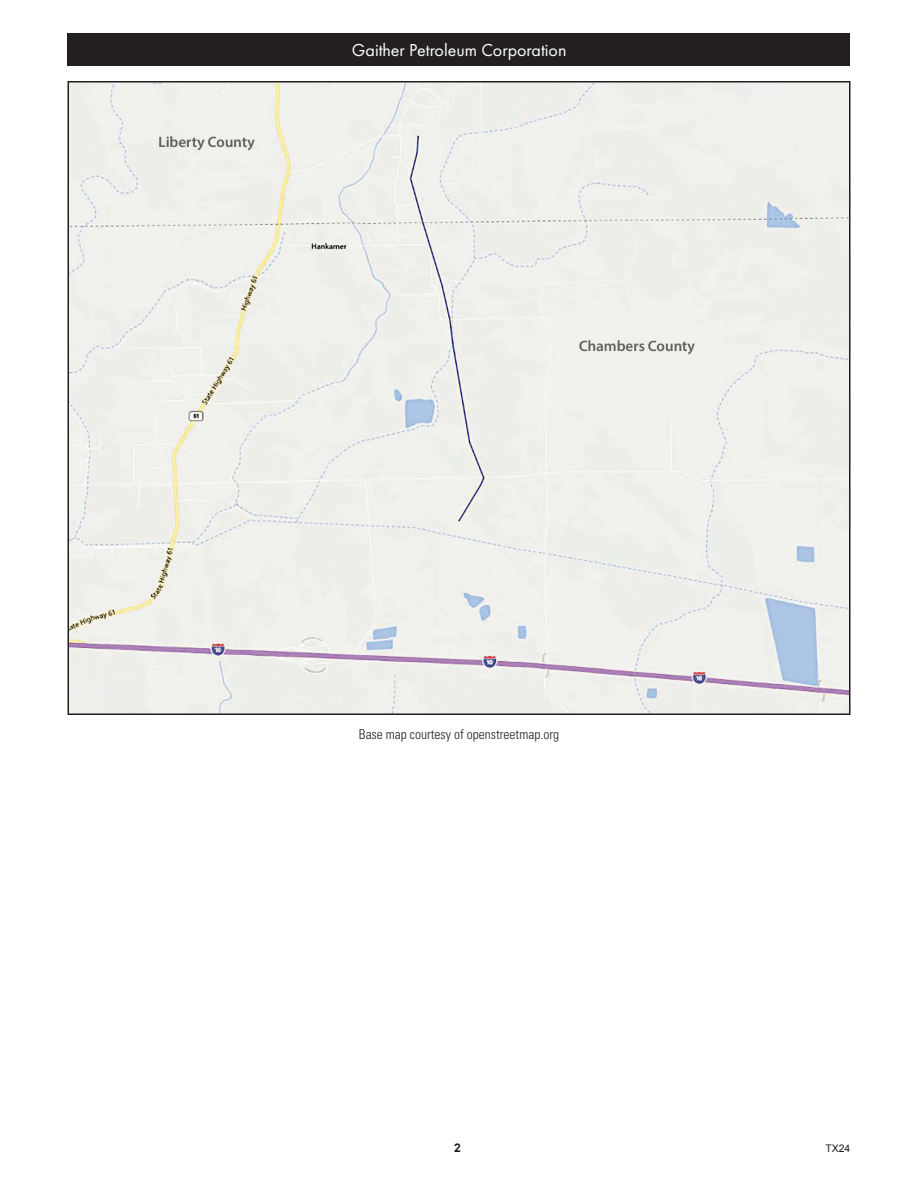
<style>
.page{position:relative;width:918px;height:1188px;background:#fff}
.page>*{position:absolute;margin:0;border:0;box-sizing:border-box;transform-origin:0 0}
.t1{font:18px "Futura PT";color:#fff}
.t2{font:300 condensed 13.5px "Univers LT Std";color:#231f20}
.t3{font:700 12px "Arial";color:#231f20}
.t4{font:10.5px "Arial";color:#231f20}
</style>
<div class="page">
<div style="left:68px;top:34px;width:782px;height:32px;background:#231f20"></div>
<div style="left:71px;top:84px;width:776px;height:628px;background:#f0f1ec"></div>
<p class="t1" style="left:352px;top:39px;width:216px">Gaither Petroleum Corporation</p>
<p class="t2" style="left:359px;top:726px;width:202px">Base map courtesy of openstreetmap.org</p>
<p class="t3" style="left:454px;top:1140px;width:8px">2</p>
<p class="t4" style="left:825px;top:1141px;width:27px">TX24</p>
</div>
